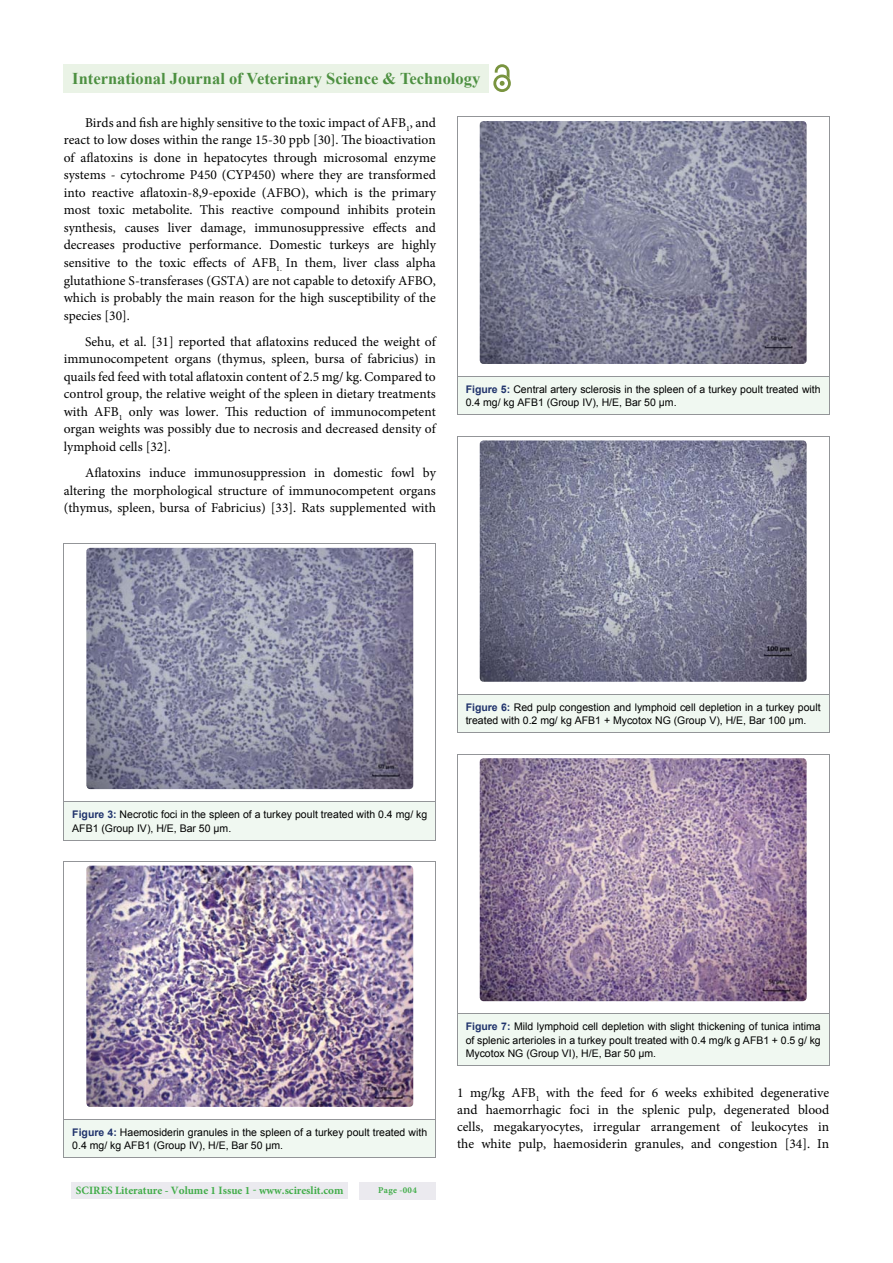
<style>
.page{position:relative;width:893px;height:1263px;background:#fff}
.page>*{position:absolute;margin:0;border:0;box-sizing:border-box;transform-origin:0 0}
.t1{font:700 16.5px "Times New Roman";color:#4d9041}
.t2{font:13.5px/17.5px "Minion Pro";color:#000;text-align:justify}
.t3{font:700 11.25px "Minion Pro";color:#41ad49}
.t4{font:10.5px/13.5px "Arial";color:#000}
.t5{font:700 9px "Minion Pro";letter-spacing:.03em;color:#41ad49}
.s1{font-weight:700;color:#20336c}
</style>
<div class="page">
<div style="left:64px;top:64px;width:425px;height:28px;background:#eaf3e6"></div>
<img style="left:493px;top:75px;width:18px;height:17px">
<svg style="left:495px;top:64px;width:14px;height:22px"></svg>
<div style="left:72px;top:1182px;width:276px;height:17px;background:#ebeaef"></div>
<div style="left:359px;top:1182px;width:77px;height:17px;background:#ebeaef"></div>
<div style="left:64px;top:802px;width:372px;height:38px;background:#f0f8f1"></div>
<img style="left:86px;top:548px;width:327px;height:241px;border-radius:4px">
<div style="left:64px;top:1120px;width:372px;height:38px;background:#f0f8f1"></div>
<hr style="left:64px;top:1120px;width:372px;height:1px;background:#939598">
<hr style="left:64px;top:1158px;width:372px;height:1px;background:#939598">
<img style="left:86px;top:866px;width:327px;height:241px;border-radius:4px">
<div style="left:457px;top:377px;width:372px;height:38px;background:#f0f8f1"></div>
<img style="left:480px;top:121px;width:326px;height:243px;border-radius:4px">
<div style="left:457px;top:695px;width:372px;height:38px;background:#f0f8f1"></div>
<img style="left:480px;top:440px;width:326px;height:242px;border-radius:4px">
<div style="left:457px;top:1014px;width:372px;height:52px;background:#f0f8f1"></div>
<hr style="left:457px;top:1014px;width:372px;height:1px;background:#939598">
<hr style="left:457px;top:1066px;width:372px;height:1px;background:#939598">
<img style="left:480px;top:758px;width:326px;height:243px;border-radius:4px">
<p class="t1" style="left:72px;top:69px;width:409px">International Journal of Veterinary Science &amp; Technology</p>
<p class="t2" style="left:64px;top:115px;width:374px;text-indent:21px">Birds and fish are highly sensitive to the toxic impact of AFB<sub>1</sub>, and react to low doses within the range 15-30 ppb [30]. The bioactivation of aflatoxins is done in hepatocytes through microsomal enzyme systems - cytochrome Р450 (CYP450) where they are transformed into reactive aflatoxin-8,9-epoxide (AFBO), which is the primary most toxic metabolite. Тhis reactive compound inhibits protein synthesis, causes liver damage, immunosuppressive effects and decreases productive performance. Domestic turkeys are highly sensitive to the toxic effects of AFB<sub>1.</sub> In them, liver class alpha glutathione S-transferases (GSTA) are not capable to detoxify AFBO, which is probably the main reason for the high susceptibility of the species [30].</p>
<p class="t2" style="left:64px;top:334px;width:374px;text-indent:21px">Sehu, et al. [31] reported that aflatoxins reduced the weight of immunocompetent organs (thymus, spleen, bursa of fabricius) in quails fed feed with total aflatoxin content of 2.5 mg/ kg. Compared to control group, the relative weight of the spleen in dietary treatments with AFB<sub>1</sub> only was lower. This reduction of immunocompetent organ weights was possibly due to necrosis and decreased density of lymphoid cells [32].</p>
<p class="t2" style="left:64px;top:465px;width:374px;text-indent:21px">Aflatoxins induce immunosuppression in domestic fowl by altering the morphological structure of immunocompetent organs (thymus, spleen, bursa of Fabricius) [33]. Rats supplemented with</p>
<p class="t4" style="left:466px;top:382px;width:356px"><span class="s1">Figure 5:</span> Central artery sclerosis in the spleen of a turkey poult treated with<br>0.4 mg/ kg AFB1 (Group ІV), H/E, Bar 50 μm.</p>
<p class="t4" style="left:72px;top:808px;width:356px"><span class="s1">Figure 3:</span> Necrotic foci in the spleen of a turkey poult treated with 0.4 mg/ kg<br>AFB1 (Group ІV), H/E, Bar 50 μm.</p>
<p class="t4" style="left:466px;top:700px;width:356px"><span class="s1">Figure 6:</span> Red pulp congestion and lymphoid cell depletion in a turkey poult treated with 0.2 mg/ kg AFB1 + Мycotox NG (Group V), H/E, Bar 100 μm.</p>
<p class="t4" style="left:72px;top:1125px;width:356px"><span class="s1">Figure 4:</span> Haemosiderin granules in the spleen of a turkey poult treated with<br>0.4 mg/ kg AFB1 (Group ІV), H/E, Bar 50 μm.</p>
<p class="t3" style="left:76px;top:1186px;width:269px">SCIRES Literature - Volume 1 Issue 1 - www.scireslit.com</p>
<p class="t5" style="left:378px;top:1186px;width:40px">Page -004</p>
<p class="t4" style="left:466px;top:1020px;width:357px;text-align:justify"><span class="s1">Figure 7:</span> Mild lymphoid cell depletion with slight thickening of tunica intima of splenic arterioles in a turkey poult treated with 0.4 mg/k g AFB1 + 0.5 g/ kg Mycotox NG (Group VI), H/E, Bar 50 μm.</p>
<p class="t2" style="left:457px;top:1085px;width:374px">1 mg/kg AFB<sub>1</sub> with the feed for 6 weeks exhibited degenerative and haemorrhagic foci in the splenic pulp, degenerated blood cells, megakaryocytes, irregular arrangement of leukocytes in the white pulp, haemosiderin granules, and congestion [34]. In</p>
</div>
